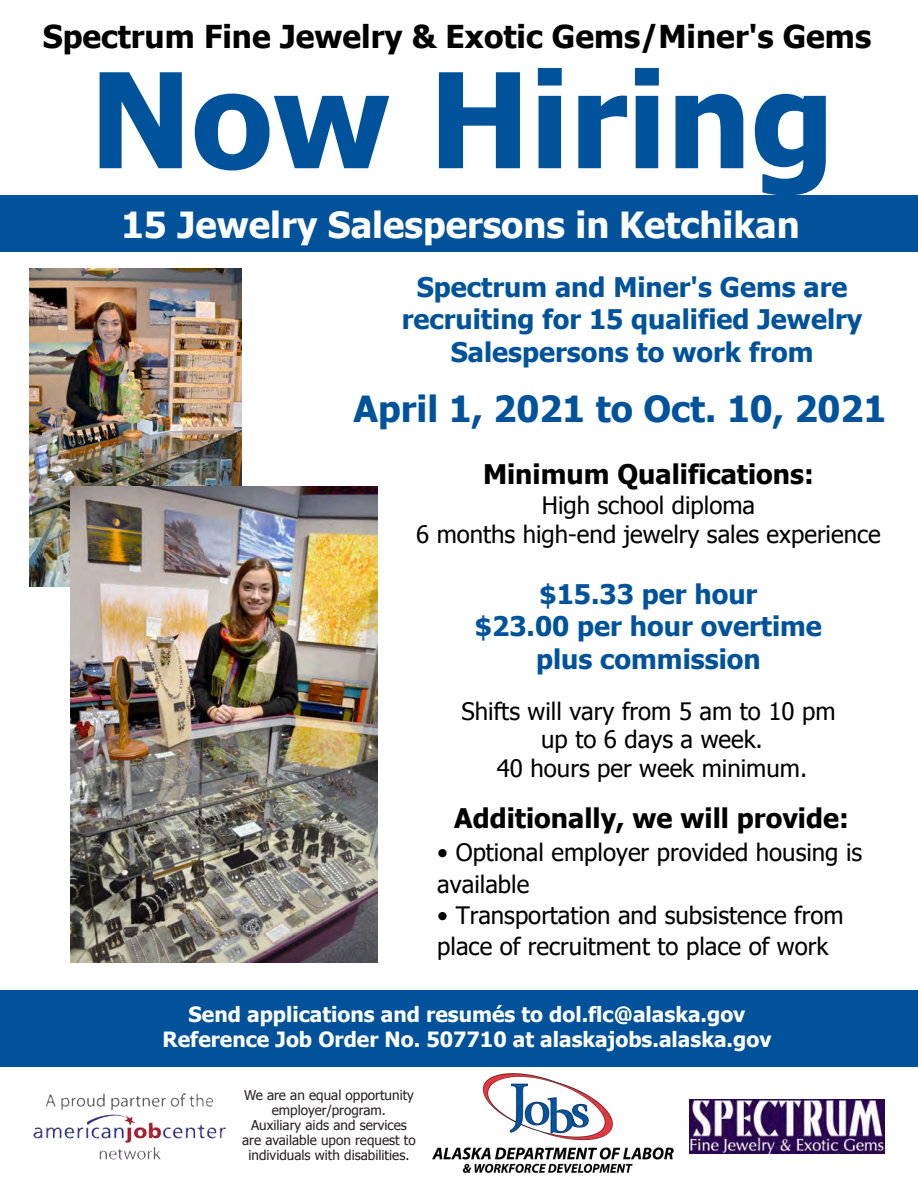
<style>
.page{position:relative;width:918px;height:1188px;background:#fff}
.page>*{position:absolute;margin:0;border:0;box-sizing:border-box;transform-origin:0 0}
.t1{font:700 132px "Tahoma";color:#00539b}
.t2{font:700 36px "Tahoma";color:#fff}
.t3{font:700 36px "Tahoma";color:#00539b}
.t4{font:700 31.5px "Tahoma";color:#000}
.t5{font:700 27px/32.4px "Tahoma";color:#00539b;text-align:center}
.t6{font:700 27px "Tahoma";color:#000}
.t7{font:24px/28.8px "Tahoma";color:#000;text-align:center}
.t8{font:700 21px/25.2px "Tahoma";color:#fff;text-align:center}
.t9{font:13.5px/15px "Tahoma";color:#231f20;text-align:center}
</style>
<div class="page">
<img style="left:690px;top:1099px;width:195px;height:54px">
<img style="left:97px;top:1093px;width:107px;height:14px">
<div style="left:0;top:195px;width:918px;height:57px;background:#01529a"></div>
<div style="left:0;top:990px;width:918px;height:77px;background:#01529a"></div>
<img style="left:432px;top:1073px;width:241px;height:99px">
<img style="left:30px;top:269px;width:211px;height:317px">
<img style="left:71px;top:486px;width:307px;height:477px">
<h3 class="t4" style="left:43px;top:14px;width:830px">Spectrum Fine Jewelry &amp; Exotic Gems/Miner's Gems</h3>
<h1 class="t1" style="left:90px;top:28px;width:746px">Now Hiring</h1>
<h2 class="t2" style="left:121px;top:200px;width:680px">15 Jewelry Salespersons in Ketchikan</h2>
<p class="t5" style="left:402px;top:269px;width:462px">Spectrum and Miner's Gems are recruiting for 15 qualified Jewelry<br>Salespersons to work from</p>
<h2 class="t3" style="left:354px;top:383px;width:534px">April 1, 2021 to Oct. 10, 2021</h2>
<p class="t6" style="left:483px;top:455px;width:332px">Minimum Qualifications:</p>
<p class="t7" style="left:416px;top:490px;width:466px">High school diploma<br>6 months high-end jewelry sales experience</p>
<p class="t5" style="left:475px;top:576px;width:348px">$15.33 per hour<br>$23.00 per hour overtime plus commission</p>
<p class="t7" style="left:461px;top:695px;width:376px">Shifts will vary from 5 am to 10 pm up to 6 days a week.<br>40 hours per week minimum.</p>
<p class="t6" style="left:454px;top:799px;width:396px">Additionally, we will provide:</p>
<p class="t7" style="left:437px;top:838px;width:427px;line-height:31.3px;text-align:left">• Optional employer provided housing is available</p>
<p class="t7" style="left:437px;top:901px;width:408px;line-height:31.3px;text-align:left">• Transportation and subsistence from place of recruitment to place of work</p>
<p class="t8" style="left:163px;top:1000px;width:610px">Send applications and resumés to dol.flc@alaska.gov<br>Reference Job Order No. 507710 at alaskajobs.alaska.gov</p>
<p class="t9" style="left:242px;top:1087px;width:175px">We are an equal opportunity employer/program.<br>Auxiliary aids and services are available upon request to individuals with disabilities.</p>
</div>
